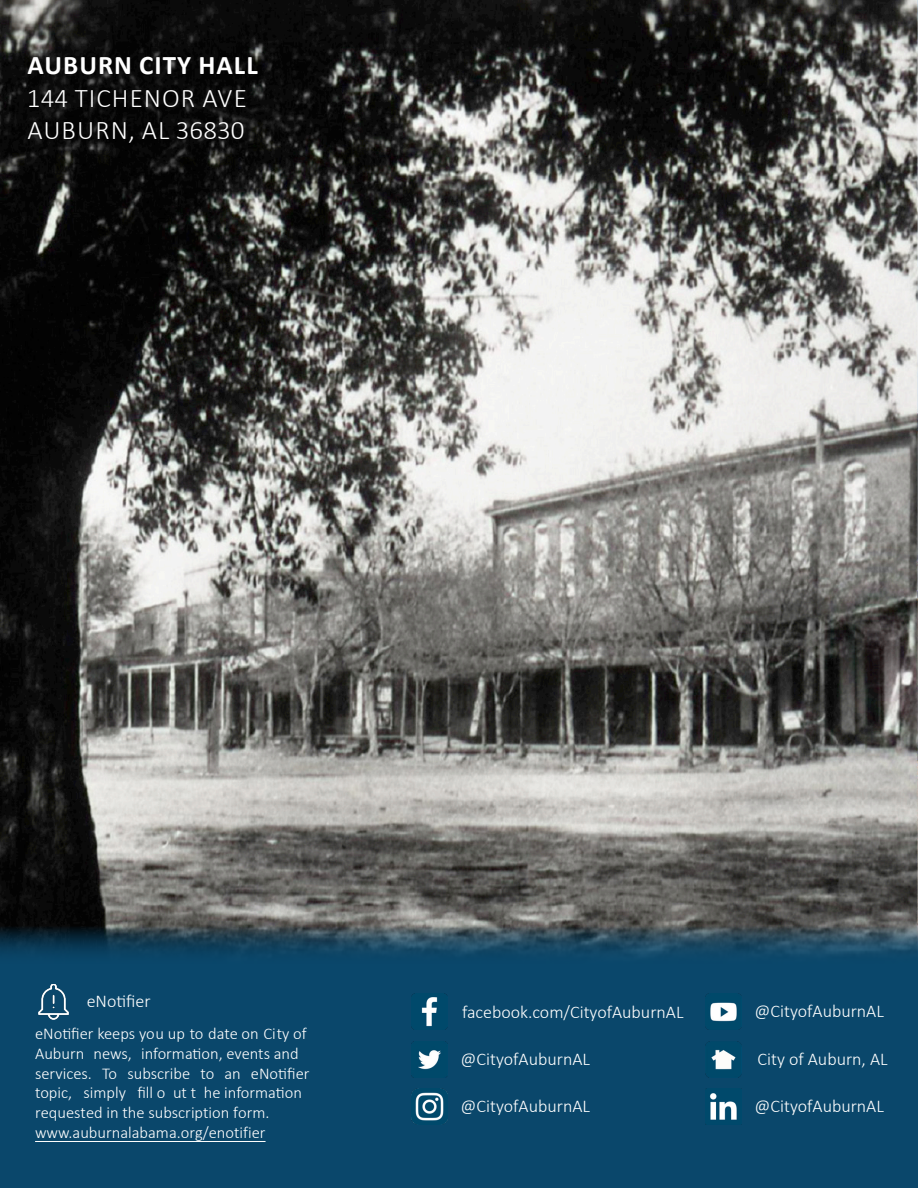
<style>
.page{position:relative;width:918px;height:1188px;background:#0a476b}
.page>*{position:absolute;margin:0;border:0;box-sizing:border-box;transform-origin:0 0}
.t1{font:300 27px "Calibri";letter-spacing:.04em;color:#fff}
.t2{font:700 27px "Calibri";letter-spacing:.04em;color:#fff}
.t3{font:300 18px "Calibri";color:#fff}
.t4{font:300 16.5px/19.8px "Calibri";color:#fff}
</style>
<div class="page">
<img style="left:0;top:0;width:918px;height:956px">
<img style="left:413px;top:1041px;width:35px;height:29px">
<img style="left:412px;top:994px;width:36px;height:36px">
<img style="left:412px;top:1091px;width:36px;height:32px">
<img style="left:706px;top:994px;width:35px;height:36px">
<img style="left:706px;top:1041px;width:36px;height:36px">
<img style="left:710px;top:1093px;width:32px;height:32px">
<img style="left:38px;top:984px;width:31px;height:36px">
<hr style="left:35px;top:1141px;width:231px;height:1px;background:#fff">
<p class="t2" style="left:28px;top:46px;width:232px">AUBURN CITY HALL</p>
<p class="t1" style="left:27px;top:81px;width:221px">144 TICHENOR AVE</p>
<p class="t1" style="left:28px;top:113px;width:218px">AUBURN, AL 36830</p>
<p class="t3" style="left:87px;top:990px;width:65px">eNotifier</p>
<p class="t4" style="left:35px;top:1024px;width:276px">eNotifier keeps you up to date on City of Auburn news, information, events and services. To subscribe to an eNotifier topic, simply fill o ut t he information requested in the subscription form. www.auburnalabama.org/enotifier</p>
<p class="t3" style="left:462px;top:1000px;width:223px">facebook.com/CityofAuburnAL</p>
<p class="t3" style="left:461px;top:1048px;width:131px">@CityofAuburnAL</p>
<p class="t3" style="left:461px;top:1095px;width:131px">@CityofAuburnAL</p>
<p class="t3" style="left:754px;top:1000px;width:131px">@CityofAuburnAL</p>
<p class="t3" style="left:757px;top:1048px;width:132px">City of Auburn, AL</p>
<p class="t3" style="left:754px;top:1095px;width:131px">@CityofAuburnAL</p>
</div>
